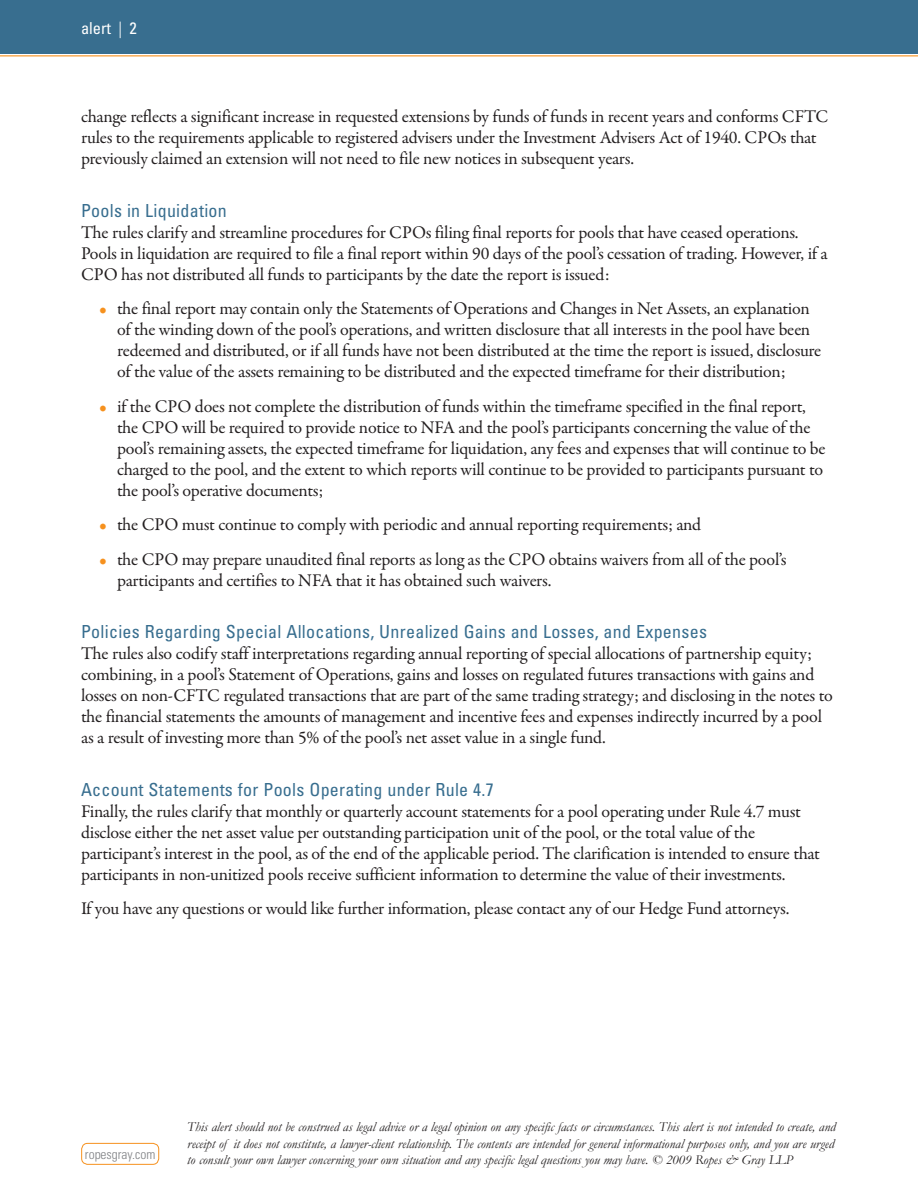
<style>
.page{position:relative;width:918px;height:1188px;background:#fff}
.page>*{position:absolute;margin:0;border:0;box-sizing:border-box;transform-origin:0 0}
.Body{font:18px/21px "Garamond Premr Pro";letter-spacing:-.02em;color:#231f20}
.Bullet{font:18px/21px "Garamond Premr Pro";letter-spacing:-.02em;color:#231f20}
.Subhead{font:condensed 18px "Univers LT Std";letter-spacing:.015em;color:#386e8f}
.t1{font:condensed 16.5px "Univers LT Std";color:#fff}
.t2{font:italic 13.5px/16.2px "Garamond";color:#231f20;text-align:justify}
.t3{font:300 condensed 13.5px "Univers LT Std";color:#808285}
.s1{font-weight:300}
.s2{color:#f6911e}
</style>
<div class="page">
<div style="left:0;top:0;width:918px;height:54px;background:#386e8f"></div>
<hr style="left:0;top:55px;width:918px;height:1px;background:#f6911e">
<div style="left:81px;top:1143px;width:78px;height:22px;border:1px solid #f6911e;border-radius:6px"></div>
<p class="t1" style="left:81px;top:17px;width:57px">alert <span class="s1">|</span> 2</p>
<p class="Body" style="left:81px;top:106px;width:749px">change reflects a significant increase in requested extensions by funds of funds in recent years and conforms CFTC rules to the requirements applicable to registered advisers under the Investment Advisers Act of 1940. CPOs that previously claimed an extension will not need to file new notices in subsequent years.</p>
<p class="Subhead" style="left:81px;top:199px;width:147px">Pools in Liquidation</p>
<p class="Body" style="left:81px;top:222px;width:748px">The rules clarify and streamline procedures for CPOs filing final reports for pools that have ceased operations.<br>Pools in liquidation are required to file a final report within 90 days of the pool’s cessation of trading. However, if a<br>CPO has not distributed all funds to participants by the date the report is issued:</p>
<p class="Bullet" style="left:117px;top:298px;width:706px;text-indent:-18px"><span class="s2">•</span> the final report may contain only the Statements of Operations and Changes in Net Assets, an explanation of the winding down of the pool’s operations, and written disclosure that all interests in the pool have been redeemed and distributed, or if all funds have not been distributed at the time the report is issued, disclosure of the value of the assets remaining to be distributed and the expected timeframe for their distribution;</p>
<p class="Bullet" style="left:117px;top:396px;width:710px;text-indent:-18px"><span class="s2">•</span> if the CPO does not complete the distribution of funds within the timeframe specified in the final report, the CPO will be required to provide notice to NFA and the pool’s participants concerning the value of the pool’s remaining assets, the expected timeframe for liquidation, any fees and expenses that will continue to be charged to the pool, and the extent to which reports will continue to be provided to participants pursuant to the pool’s operative documents;</p>
<p class="Bullet" style="left:99px;top:514px;width:604px"><span class="s2">•</span> the CPO must continue to comply with periodic and annual reporting requirements; and</p>
<p class="Bullet" style="left:117px;top:549px;width:671px;text-indent:-18px"><span class="s2">•</span> the CPO may prepare unaudited final reports as long as the CPO obtains waivers from all of the pool’s participants and certifies to NFA that it has obtained such waivers.</p>
<p class="Subhead" style="left:81px;top:620px;width:628px">Policies Regarding Special Allocations, Unrealized Gains and Losses, and Expenses</p>
<p class="Body" style="left:81px;top:643px;width:753px">The rules also codify staff interpretations regarding annual reporting of special allocations of partnership equity; combining, in a pool’s Statement of Operations, gains and losses on regulated futures transactions with gains and losses on non-CFTC regulated transactions that are part of the same trading strategy; and disclosing in the notes to the financial statements the amounts of management and incentive fees and expenses indirectly incurred by a pool as a result of investing more than 5% of the pool’s net asset value in a single fund.</p>
<p class="Subhead" style="left:81px;top:778px;width:414px">Account Statements for Pools Operating under Rule 4.7</p>
<p class="Body" style="left:81px;top:801px;width:740px">Finally, the rules clarify that monthly or quarterly account statements for a pool operating under Rule 4.7 must disclose either the net asset value per outstanding participation unit of the pool, or the total value of the participant’s interest in the pool, as of the end of the applicable period. The clarification is intended to ensure that participants in non-unitized pools receive sufficient information to determine the value of their investments.</p>
<p class="Body" style="left:81px;top:898px;width:710px">If you have any questions or would like further information, please contact any of our Hedge Fund attorneys.</p>
<p class="t3" style="left:85px;top:1146px;width:72px">ropesgray.com</p>
<p class="t2" style="left:187px;top:1119px;width:650px">This alert should not be construed as legal advice or a legal opinion on any specific facts or circumstances. This alert is not intended to create, and receipt of it does not constitute, a lawyer-client relationship. The contents are intended for general informational purposes only, and you are urged to consult your own lawyer concerning your own situation and any specific legal questions you may have. © 2009 Ropes &amp; Gray LLP</p>
</div>
